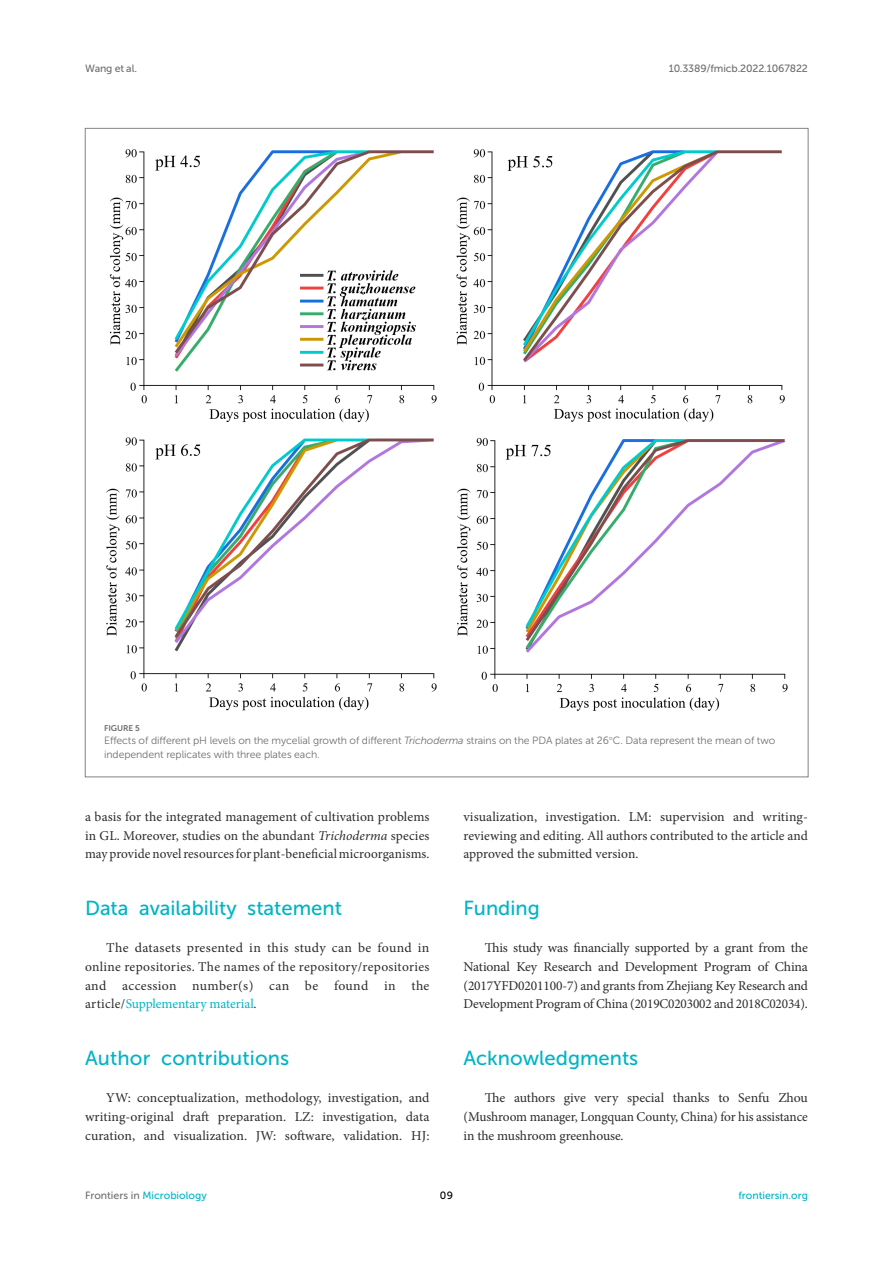
<style>
.page{position:relative;width:893px;height:1263px;background:#fff}
.page>*{position:absolute;margin:0;border:0;box-sizing:border-box;transform-origin:0 0}
.HEAD_1{font:20.25px "Museo Sans 500";color:#00b4c4}
.TEXT_FLUSH{font:13.5px/18.8px "Minion Pro";letter-spacing:-.005em;color:#2b2b2a;text-align:justify}
.TEXT{font:13.5px/18.8px "Minion Pro";letter-spacing:.01em;color:#2b2b2a;text-align:justify}
.FIG_LEG{font:10.5px/13.5px "Museo Sans 300";letter-spacing:-.01em;color:#706f70}
.t1{font:10.5px "Museo Sans 500";color:#00b4c4}
.t2{font:10.5px "Museo Sans 500";letter-spacing:-.015em;color:#706f70}
.t3{font:10.5px "Museo Sans 500";color:#000}
.FIG_HD{font:8.25px "Museo Sans 700";letter-spacing:-.01em;color:#706f70}
.s1{font-style:italic}
.s2{font-family:"STIX"}
.s3{color:#00b4c4}
.s4{color:#706f70}
</style>
<div class="page">
<img style="left:106px;top:149px;width:682px;height:562px">
<p class="t2" style="left:85px;top:63px;width:53px">Wang et al.</p>
<p class="t2" style="left:669px;top:63px;width:141px">10.3389/fmicb.2022.1067822</p>
<p class="FIG_HD" style="left:104px;top:723px;width:37px">FIGURE 5</p>
<p class="FIG_LEG" style="left:104px;top:734px;width:673px">Effects of different pH levels on the mycelial growth of different <span class="s1">Trichoderma</span> strains on the PDA plates at 26<span class="s2">°</span>C. Data represent the mean of two independent replicates with three plates each.</p>
<p class="TEXT" style="left:85px;top:807px;width:346px">a basis for the integrated management of cultivation problems in GL. Moreover, studies on the abundant <span class="s1">Trichoderma</span> species may provide novel resources for plant-beneficial microorganisms.</p>
<p class="HEAD_1" style="left:85px;top:896px;width:258px">Data availability statement</p>
<p class="TEXT_FLUSH" style="left:85px;top:938px;width:346px;text-indent:21px">The datasets presented in this study can be found in online repositories. The names of the repository/repositories and accession number(s) can be found in the article/<span class="s3">Supplementary material</span>.</p>
<p class="HEAD_1" style="left:85px;top:1046px;width:206px">Author contributions</p>
<p class="TEXT_FLUSH" style="left:85px;top:1088px;width:346px;text-indent:21px">YW: conceptualization, methodology, investigation, and writing-original draft preparation. LZ: investigation, data curation, and visualization. JW: software, validation. HJ:</p>
<p class="TEXT_FLUSH" style="left:463px;top:807px;width:346px">visualization, investigation. LM: supervision and writing&shy;reviewing and editing. All authors contributed to the article and approved the submitted version.</p>
<p class="HEAD_1" style="left:463px;top:896px;width:78px">Funding</p>
<p class="TEXT_FLUSH" style="left:463px;top:938px;width:346px;text-indent:21px">This study was financially supported by a grant from the National Key Research and Development Program of China (2017YFD0201100-7) and grants from Zhejiang Key Research and Development Program of China (2019C0203002 and 2018C02034).</p>
<p class="HEAD_1" style="left:463px;top:1046px;width:176px">Acknowledgments</p>
<p class="TEXT_FLUSH" style="left:463px;top:1088px;width:346px;text-indent:21px">The authors give very special thanks to Senfu Zhou (Mushroom manager, Longquan County, China) for his assistance in the mushroom greenhouse.</p>
<p class="t1" style="left:85px;top:1190px;width:123px"><span class="s4">Frontiers in</span> Microbiology</p>
<p class="t3" style="left:440px;top:1190px;width:15px">09</p>
<p class="t1" style="left:738px;top:1190px;width:71px">frontiersin.org</p>
</div>
